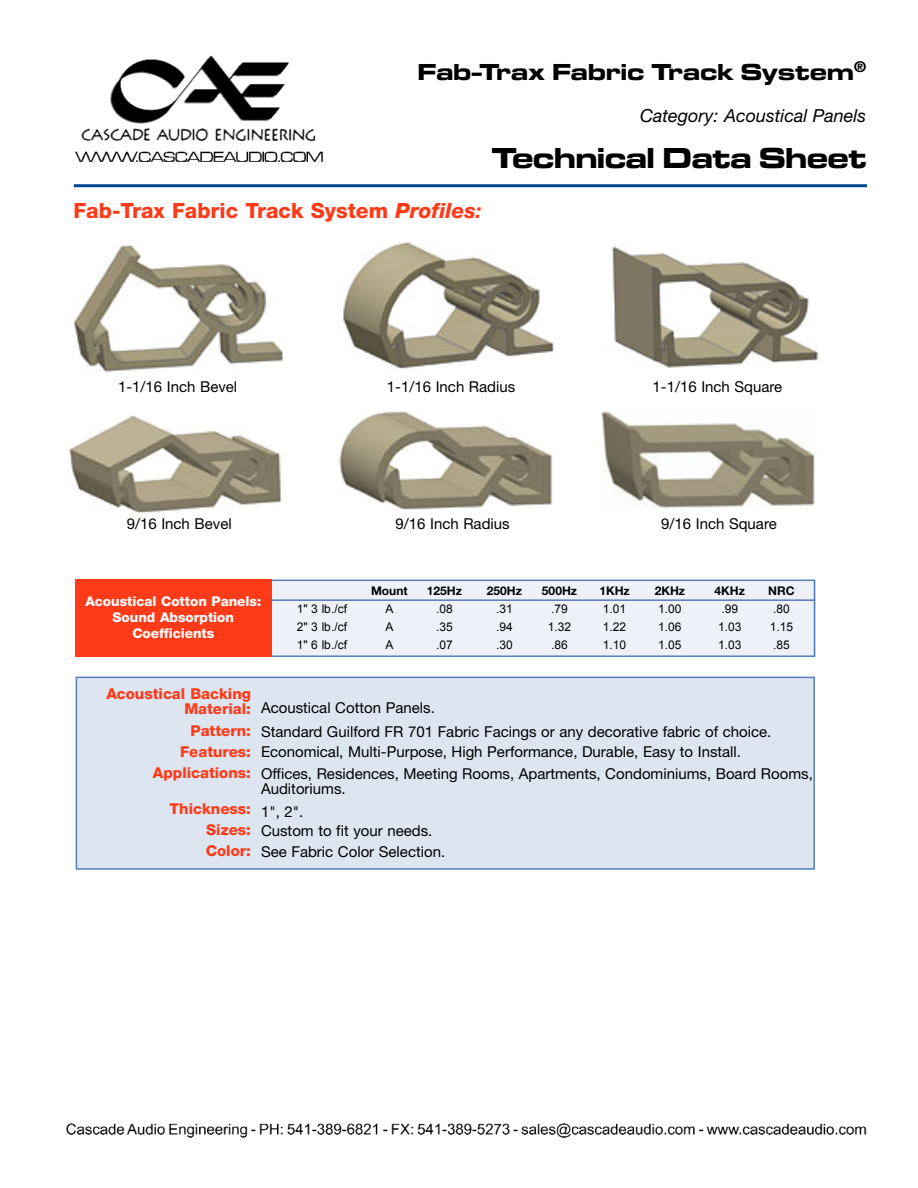
<style>
.page{position:relative;width:918px;height:1188px;background:#fff}
.page>*{position:absolute;margin:0;border:0;box-sizing:border-box;transform-origin:0 0}
.t1{font:30px "Microgramma D Bold Exte";color:#000}
.t2{font:24px "Microgramma D Bold Exte";letter-spacing:.02em;color:#000}
.t3{font:800 21px "Helvetica Neue";color:#fe3b19}
.t4{font:italic 18px "Helvetica Neue";color:#000}
.t5{font:15px/22.5px "Helvetica Neue";color:#000}
.t6{font:800 15px/21px "Helvetica Neue";color:#fe3b19;text-align:right}
.t7{font:800 13.5px/16.2px "Helvetica Neue";color:#fff;text-align:center}
.t8{font:12px "Arial";color:#000}
.t9{font:700 12px "Helvetica Neue";color:#000}
.s1{font-style:italic}
.s2{font-weight:700;font-style:italic}
</style>
<div class="page">
<div style="left:76px;top:677px;width:738px;height:192px;background:#dde5f1"></div>
<div style="left:76px;top:677px;width:739px;height:193px;border:2px solid #537eb9"></div>
<img style="left:74px;top:244px;width:209px;height:129px">
<img style="left:343px;top:241px;width:211px;height:128px">
<img style="left:611px;top:246px;width:208px;height:122px">
<img style="left:69px;top:415px;width:213px;height:99px">
<img style="left:339px;top:411px;width:214px;height:99px">
<img style="left:601px;top:411px;width:215px;height:98px">
<div style="left:267px;top:580px;width:547px;height:76px;background:#eef2f8"></div>
<div style="left:267px;top:580px;width:548px;height:77px;border:2px solid #537eb9"></div>
<div style="left:75px;top:580px;width:197px;height:77px;background:#fe3b19"></div>
<hr style="left:271px;top:599px;width:543px;height:2px;background:#537eb9">
<img style="left:66px;top:1123px;width:801px;height:15px">
<img style="left:75px;top:55px;width:249px;height:107px">
<hr style="left:74px;top:184px;width:793px;height:3px;background:#004790">
<h2 class="t2" style="left:418px;top:64px;width:450px">Fab-Trax Fabric Track System<sup>®</sup></h2>
<p class="t4" style="left:640px;top:109px;width:227px">Category: Acoustical Panels</p>
<h1 class="t1" style="left:492px;top:148px;width:376px">Technical Data Sheet</h1>
<h3 class="t3" style="left:74px;top:203px;width:410px">Fab-Trax Fabric Track System <span class="s1">Profiles</span><span class="s2">:</span></h3>
<p class="t5" style="left:118px;top:377px;width:121px">1-1/16 Inch Bevel</p>
<p class="t5" style="left:387px;top:377px;width:130px">1-1/16 Inch Radius</p>
<p class="t5" style="left:653px;top:377px;width:131px">1-1/16 Inch Square</p>
<p class="t5" style="left:127px;top:514px;width:107px">9/16 Inch Bevel</p>
<p class="t5" style="left:396px;top:514px;width:116px">9/16 Inch Radius</p>
<p class="t5" style="left:661px;top:514px;width:117px">9/16 Inch Square</p>
<p class="t7" style="left:85px;top:594px;width:177px">Acoustical Cotton Panels:<br>Sound Absorption<br>Coefficients</p>
<p class="t9" style="left:371px;top:587px;width:38px">Mount</p>
<p class="t9" style="left:427px;top:587px;width:37px">125Hz</p>
<p class="t9" style="left:487px;top:587px;width:37px">250Hz</p>
<p class="t9" style="left:542px;top:587px;width:37px">500Hz</p>
<p class="t9" style="left:599px;top:587px;width:32px">1KHz</p>
<p class="t9" style="left:655px;top:587px;width:32px">2KHz</p>
<p class="t9" style="left:715px;top:587px;width:32px">4KHz</p>
<p class="t9" style="left:768px;top:587px;width:28px">NRC</p>
<p class="t8" style="left:297px;top:602px;width:52px">1" 3 lb./cf</p>
<p class="t8" style="left:385px;top:602px;width:10px">A</p>
<p class="t8" style="left:436px;top:602px;width:18px">.08</p>
<p class="t8" style="left:496px;top:602px;width:18px">.31</p>
<p class="t8" style="left:551px;top:602px;width:18px">.79</p>
<p class="t8" style="left:603px;top:602px;width:25px">1.01</p>
<p class="t8" style="left:658px;top:602px;width:25px">1.00</p>
<p class="t8" style="left:721px;top:602px;width:18px">.99</p>
<p class="t8" style="left:773px;top:602px;width:18px">.80</p>
<p class="t8" style="left:297px;top:620px;width:52px">2" 3 lb./cf</p>
<p class="t8" style="left:385px;top:620px;width:10px">A</p>
<p class="t8" style="left:436px;top:620px;width:18px">.35</p>
<p class="t8" style="left:496px;top:620px;width:18px">.94</p>
<p class="t8" style="left:548px;top:620px;width:25px">1.32</p>
<p class="t8" style="left:603px;top:620px;width:25px">1.22</p>
<p class="t8" style="left:658px;top:620px;width:25px">1.06</p>
<p class="t8" style="left:718px;top:620px;width:25px">1.03</p>
<p class="t8" style="left:770px;top:620px;width:25px">1.15</p>
<p class="t8" style="left:297px;top:638px;width:52px">1" 6 lb./cf</p>
<p class="t8" style="left:385px;top:638px;width:10px">A</p>
<p class="t8" style="left:436px;top:638px;width:18px">.07</p>
<p class="t8" style="left:496px;top:638px;width:18px">.30</p>
<p class="t8" style="left:551px;top:638px;width:18px">.86</p>
<p class="t8" style="left:603px;top:638px;width:25px">1.10</p>
<p class="t8" style="left:658px;top:638px;width:25px">1.05</p>
<p class="t8" style="left:718px;top:638px;width:25px">1.03</p>
<p class="t8" style="left:773px;top:638px;width:18px">.85</p>
<p class="t6" style="left:106px;top:687px;width:146px;line-height:15px">Acoustical Backing<br>Material:</p>
<p class="t6" style="left:153px;top:722px;width:100px">Pattern:<br>Features:<br>Applications:</p>
<p class="t6" style="left:206px;top:800px;width:47px;text-align:justify;text-indent:-36px">Thickness:<br>Sizes:<br>Color:</p>
<p class="t5" style="left:261px;top:697px;width:512px;line-height:24px">Acoustical Cotton Panels.<br>Standard Guilford FR 701 Fabric Facings or any decorative fabric of choice.</p>
<p class="t5" style="left:261px;top:742px;width:553px">Economical, Multi-Purpose, High Performance, Durable, Easy to Install.<br>Offices, Residences, Meeting Rooms, Apartments, Condominiums, Board Rooms,</p>
<p class="t5" style="left:261px;top:779px;width:86px">Auditoriums.<br>1", 2".</p>
<p class="t5" style="left:261px;top:822px;width:186px;line-height:21px">Custom to fit your needs.<br>See Fabric Color Selection.</p>
</div>
